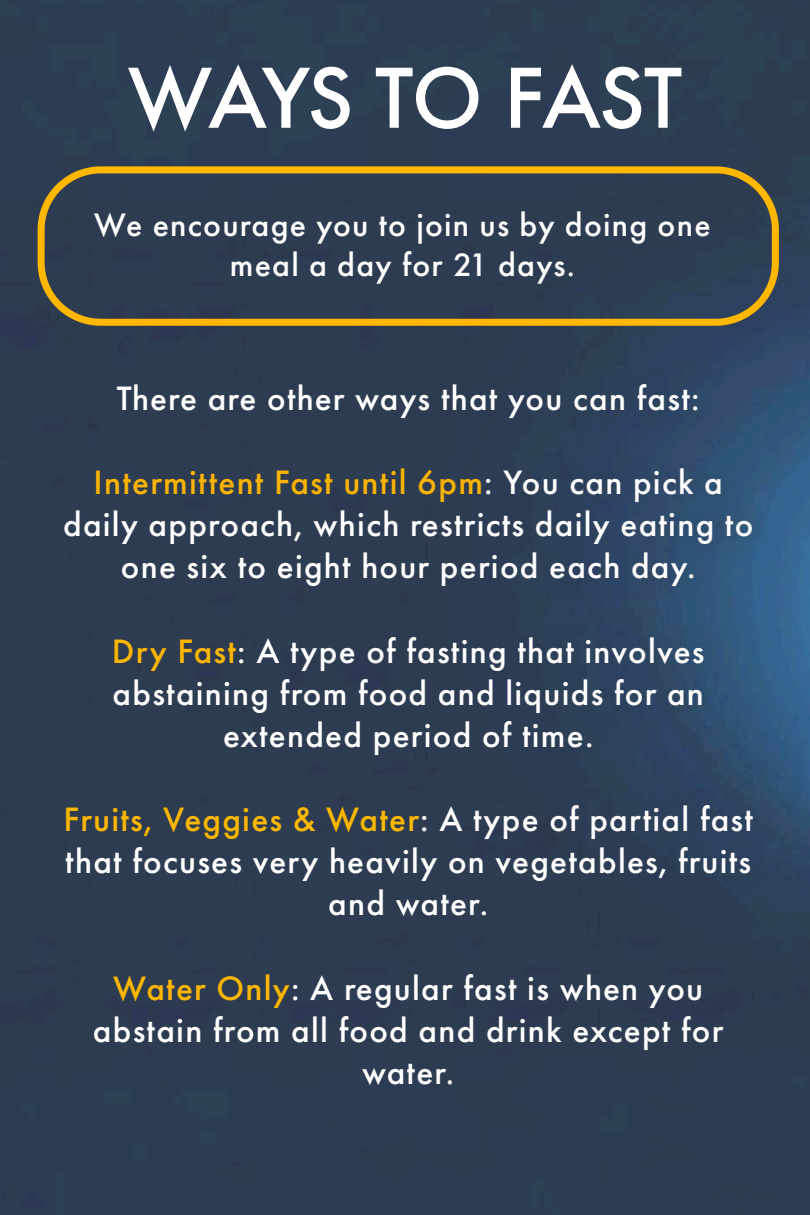
<style>
.page{position:relative;width:810px;height:1215px;background:#2d3c55}
.page>*{position:absolute;margin:0;border:0;box-sizing:border-box;transform-origin:0 0}
.t1{font:500 90px "Futura PT";letter-spacing:-.025em;color:#fff}
.t2{font:500 35.1px/42.1px "Futura PT";letter-spacing:.035em;color:#fff;text-align:center}
.t3{font:500 33.75px/40.5px "Futura PT";letter-spacing:.035em;color:#fff;text-align:center}
.s1{color:#fab303}
.s2{color:#fdb602}
.s3{color:#ffb700}
</style>
<div class="page">
<svg style="left:34px;top:162px;width:748px;height:168px;background:#8c742d"></svg>
<img style="left:46px;top:171px;width:740px;height:149px">
<img style="left:13px;top:342px;width:797px;height:787px">
<h1 class="t1" style="left:128px;top:44px;width:556px">WAYS TO FAST</h1>
<p class="t3" style="left:94px;top:204px;width:618px">We encourage you to join us by doing one meal a day for 21 days.</p>
<p class="t2" style="left:117px;top:377px;width:584px">There are other ways that you can fast:</p>
<p class="t2" style="left:63px;top:461px;width:692px"><span class="s1">Intermittent Fast until 6pm</span>: You can pick a daily approach, which restricts daily eating to one six to eight hour period each day.</p>
<p class="t2" style="left:112px;top:630px;width:594px"><span class="s2">Dry Fast</span>: A type of fasting that involves abstaining from food and liquids for an extended period of time.</p>
<p class="t2" style="left:63px;top:798px;width:691px"><span class="s3">Fruits, Veggies &amp; Water</span>: A type of partial fast that focuses very heavily on vegetables, fruits and water.</p>
<p class="t2" style="left:93px;top:967px;width:632px"><span class="s3">Water Only</span>: A regular fast is when you abstain from all food and drink except for water.</p>
</div>
